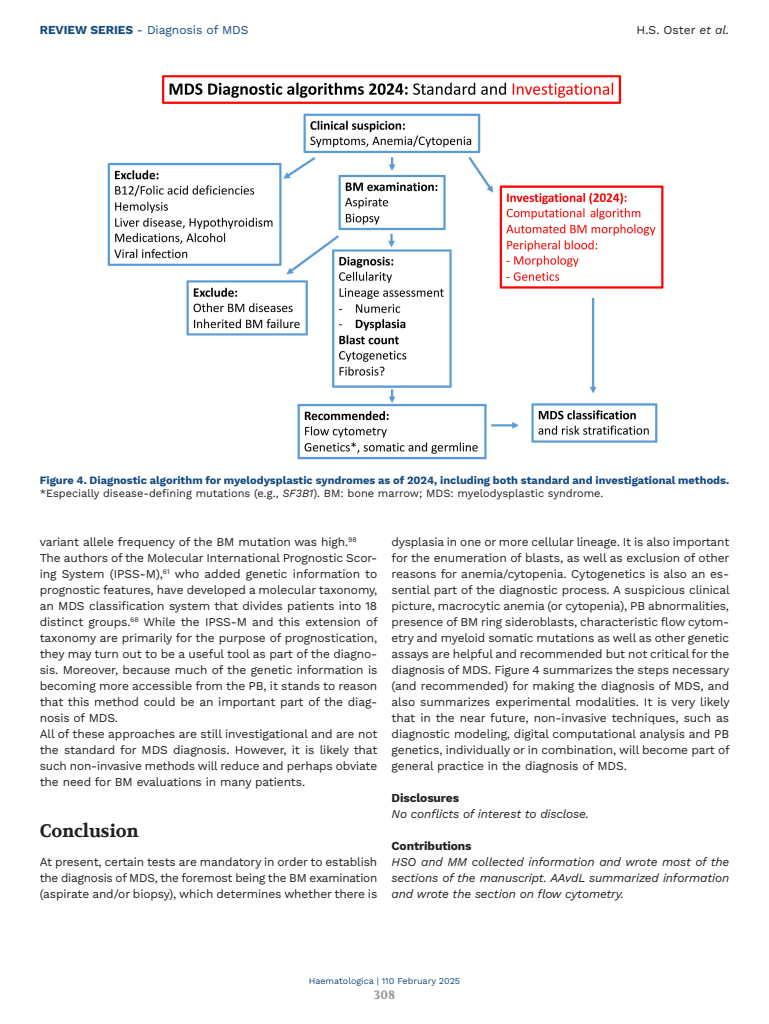
<style>
.page{position:relative;width:769px;height:1024px;background:#fff}
.page>*{position:absolute;margin:0;border:0;box-sizing:border-box;transform-origin:0 0}
.TITOLO_c18{font:700 18px "Volkhov";letter-spacing:-.01em;color:#231f20}
.TESTO{font:12px/16px "Work Sans";letter-spacing:-.01em;color:#231f20;text-align:justify}
.CONTRIBUTION_Testo{font:italic 12px/16px "Work Sans";letter-spacing:-.01em;color:#231f20;text-align:justify}
.t1{font:12px "Work Sans";color:#134a80}
.CONTRIBUTION_Titolo{font:700 12px "Work Sans";letter-spacing:-.01em;color:#231f20}
.t2{font:700 12px "Volkhov";color:#939598}
.DIDA_Figura{font:700 11px/13px "Work Sans";color:#134a80}
.t3{font:9px "Work Sans";color:#134a80}
.s1{font-weight:700}
.s2{font-style:italic}
.s3{font-weight:400;color:#231f20}
.s4{font-weight:400;font-style:italic;color:#231f20}
</style>
<div class="page">
<img style="left:107px;top:75px;width:557px;height:385px">
<p class="t1" style="left:40px;top:21px;width:210px"><span class="s1">REVIEW SERIES</span> - Diagnosis of MDS</p>
<p class="TESTO" style="left:636px;top:21px;width:94px">H.S. Oster <span class="s2">et al.</span></p>
<p class="DIDA_Figura" style="left:40px;top:474px;width:690px">Figure 4. Diagnostic algorithm for myelodysplastic syndromes as of 2024, including both standard and investigational methods. <span class="s3">*Especially disease-defining mutations (e.g.,</span> <span class="s4">SF3B1</span><span class="s3">). BM: bone marrow; MDS: myelodysplastic syndrome.</span></p>
<p class="TESTO" style="left:40px;top:533px;width:318px">variant allele frequency of the BM mutation was high.<sup>98</sup></p>
<p class="TESTO" style="left:40px;top:549px;width:339px">The authors of the Molecular International Prognostic Scor&shy;ing System (IPSS-M),<sup>61</sup> who added genetic information to prognostic features, have developed a molecular taxonomy, an MDS classification system that divides patients into 18 distinct groups.<sup>68</sup> While the IPSS-M and this extension of taxonomy are primarily for the purpose of prognostication, they may turn out to be a useful tool as part of the diagno&shy;sis. Moreover, because much of the genetic information is becoming more accessible from the PB, it stands to reason that this method could be an important part of the diag&shy;nosis of MDS.</p>
<p class="TESTO" style="left:40px;top:725px;width:339px">All of these approaches are still investigational and are not the standard for MDS diagnosis. However, it is likely that such non-invasive methods will reduce and perhaps obviate the need for BM evaluations in many patients.</p>
<p class="TITOLO_c18" style="left:40px;top:820px;width:100px">Conclusion</p>
<p class="TESTO" style="left:40px;top:853px;width:339px">At present, certain tests are mandatory in order to establish the diagnosis of MDS, the foremost being the BM examination (aspirate and/or biopsy), which determines whether there is</p>
<p class="TESTO" style="left:391px;top:533px;width:339px">dysplasia in one or more cellular lineage. It is also important for the enumeration of blasts, as well as exclusion of other reasons for anemia/cytopenia. Cytogenetics is also an es&shy;sential part of the diagnostic process. A suspicious clinical picture, macrocytic anemia (or cytopenia), PB abnormalities, presence of BM ring sideroblasts, characteristic flow cytom&shy;etry and myeloid somatic mutations as well as other genetic assays are helpful and recommended but not critical for the diagnosis of MDS. Figure 4 summarizes the steps necessary (and recommended) for making the diagnosis of MDS, and also summarizes experimental modalities. It is very likely that in the near future, non-invasive techniques, such as diagnostic modeling, digital computational analysis and PB genetics, individually or in combination, will become part of general practice in the diagnosis of MDS.</p>
<p class="CONTRIBUTION_Titolo" style="left:391px;top:790px;width:69px">Disclosures</p>
<p class="CONTRIBUTION_Testo" style="left:391px;top:804px;width:199px">No conflicts of interest to disclose.</p>
<p class="CONTRIBUTION_Titolo" style="left:391px;top:838px;width:81px">Contributions</p>
<p class="CONTRIBUTION_Testo" style="left:391px;top:852px;width:339px">HSO and MM collected information and wrote most of the sections of the manuscript. AAvdL summarized information and wrote the section on flow cytometry.</p>
<p class="t3" style="left:308px;top:974px;width:153px">Haematologica | 110 February 2025</p>
<p class="t2" style="left:373px;top:987px;width:23px">308</p>
</div>
